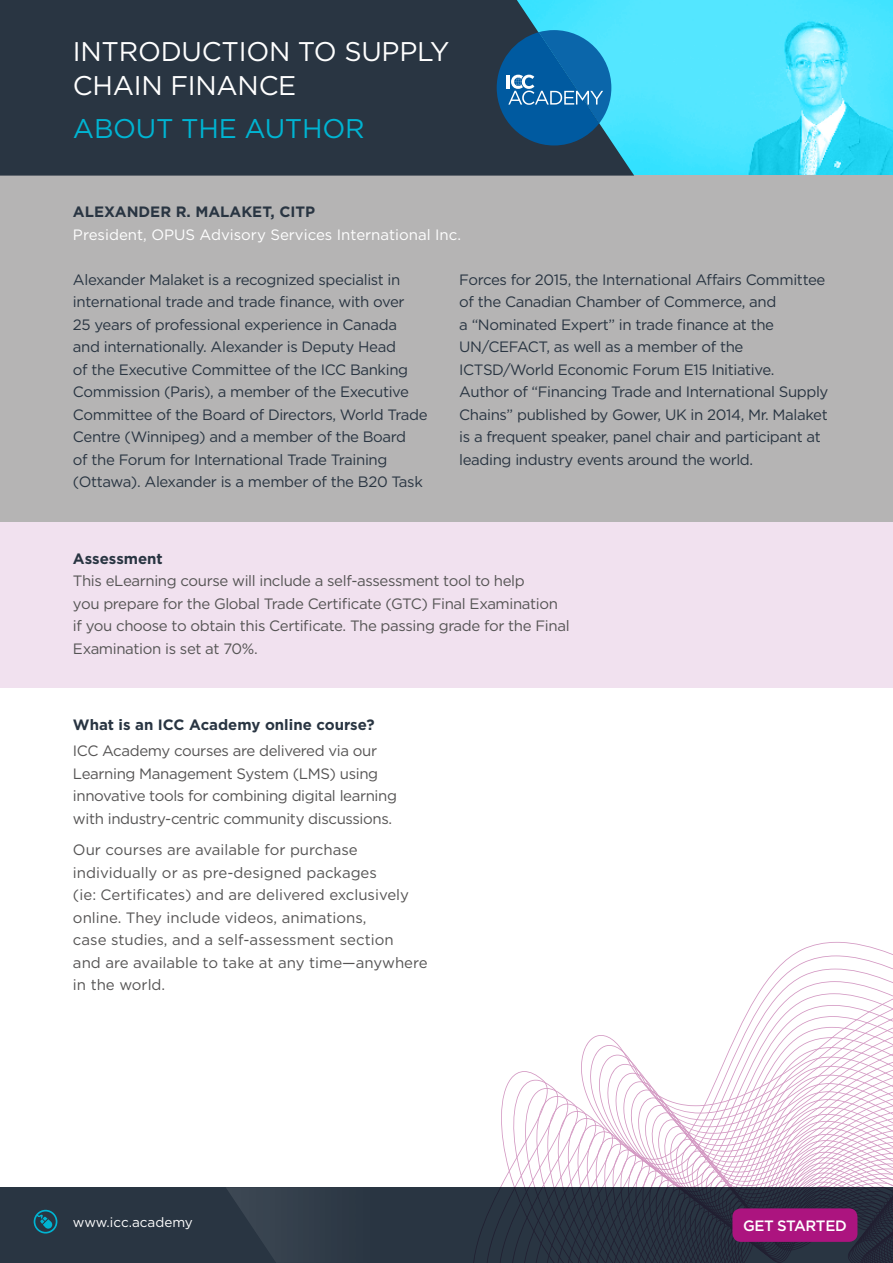
<style>
.page{position:relative;width:893px;height:1263px;background:#fff}
.page>*{position:absolute;margin:0;border:0;box-sizing:border-box;transform-origin:0 0}
.t1{font:27px/34.5px "Gotham";letter-spacing:-.01em;color:#fff}
.t2{font:27px "Gotham";letter-spacing:-.01em;color:#00b4d2}
.t3{font:15px/22.5px "Gotham";letter-spacing:-.025em;color:#293542}
.t4{font:15px/22.5px "Gotham";letter-spacing:-.025em;color:#555454}
.t5{font:15px/22.5px "Gotham";color:#555454}
.t6{font:700 15px "Gotham";color:#293542}
.t7{font:15px "Gotham";color:#fff}
.t8{font:500 15px "Gotham";letter-spacing:-.025em;color:#fff}
.t9{font:13.5px "Gotham";color:#fff}
</style>
<div class="page">
<img style="left:634px;top:0;width:259px;height:176px">
<div style="left:0;top:176px;width:893px;height:346px;background:#b5b4b4"></div>
<svg style="left:0;top:0;width:634px;height:176px;background:#2b404e"></svg>
<div style="left:0;top:1187px;width:893px;height:76px;background:#293542"></div>
<svg style="left:34px;top:1210px;width:23px;height:23px"></svg>
<div style="left:0;top:522px;width:893px;height:166px;background:#f1e1ef"></div>
<img style="left:227px;top:1188px;width:71px;height:75px">
<div style="left:0;top:688px;width:893px;height:500px;background:#fff"></div>
<svg style="left:497px;top:30px;width:114px;height:115px;background:#19689f"></svg>
<svg style="left:758px;top:981px;width:135px;height:12px"></svg>
<svg style="left:751px;top:993px;width:142px;height:12px"></svg>
<svg style="left:745px;top:1005px;width:148px;height:11px"></svg>
<svg style="left:739px;top:1016px;width:154px;height:11px"></svg>
<svg style="left:472px;top:1027px;width:421px;height:236px"></svg>
<div style="left:732px;top:1208px;width:125px;height:34px;background:#ac147f;border-radius:9px"></div>
<h1 class="t1" style="left:73px;top:33px;width:378px">INTRODUCTION TO SUPPLY<br>CHAIN FINANCE</h1>
<h1 class="t2" style="left:73px;top:111px;width:293px">ABOUT THE AUTHOR</h1>
<p class="t6" style="left:73px;top:202px;width:244px">ALEXANDER R. MALAKET, CITP</p>
<p class="t7" style="left:73px;top:225px;width:390px">President, OPUS Advisory Services International Inc.</p>
<p class="t3" style="left:73px;top:268px;width:356px">Alexander Malaket is a recognized specialist in international trade and trade finance, with over<br>25 years of professional experience in Canada and internationally. Alexander is Deputy Head<br>of the Executive Committee of the ICC Banking Commission (Paris), a member of the Executive Committee of the Board of Directors, World Trade Centre (Winnipeg) and a member of the Board<br>of the Forum for International Trade Training (Ottawa). Alexander is a member of the B20 Task</p>
<p class="t3" style="left:459px;top:268px;width:371px">Forces for 2015, the International Affairs Committee of the Canadian Chamber of Commerce, and<br>a “Nominated Expert” in trade finance at the UN/CEFACT, as well as a member of the ICTSD/World Economic Forum E15 Initiative.<br>Author of “Financing Trade and International Supply Chains” published by Gower, UK in 2014, Mr. Malaket is a frequent speaker, panel chair and participant at leading industry events around the world.</p>
<p class="t6" style="left:73px;top:548px;width:91px">Assessment</p>
<p class="t4" style="left:73px;top:569px;width:498px">This eLearning course will include a self-assessment tool to help<br>you prepare for the Global Trade Certificate (GTC) Final Examination if you choose to obtain this Certificate. The passing grade for the Final Examination is set at 70%.</p>
<p class="t6" style="left:73px;top:714px;width:303px">What is an ICC Academy online course?</p>
<p class="t4" style="left:73px;top:739px;width:325px">ICC Academy courses are delivered via our Learning Management System (LMS) using innovative tools for combining digital learning with industry-centric community discussions.</p>
<p class="t5" style="left:73px;top:838px;width:356px">Our courses are available for purchase individually or as pre-designed packages<br>(ie: Certificates) and are delivered exclusively online. They include videos, animations,<br>case studies, and a self-assessment section<br>and are available to take at any time—anywhere in the world.</p>
<p class="t9" style="left:73px;top:1213px;width:121px">www.icc.academy</p>
<p class="t8" style="left:743px;top:1215px;width:105px">GET STARTED</p>
</div>
